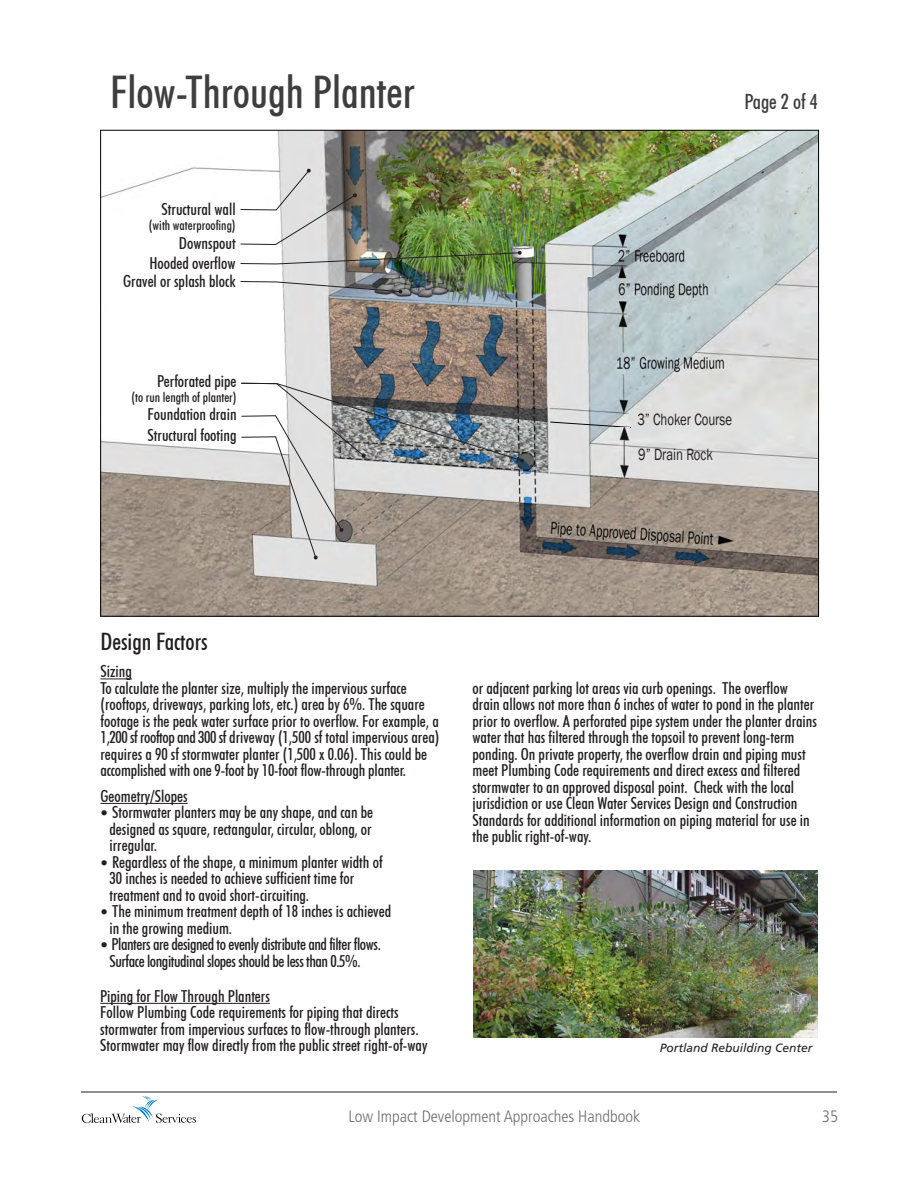
<style>
.page{position:relative;width:918px;height:1188px;background:#fff}
.page>*{position:absolute;margin:0;border:0;box-sizing:border-box;transform-origin:0 0}
.t1{font:500 condensed 45px "Futura BT";color:#3e3e3f}
.t2{font:500 condensed 24px "Futura BT";color:#231f20}
.t3{font:500 condensed 21px "Futura BT";color:#3e3e3f}
.t4{font:16.8px "Franklin Gothic";color:#231f20;scale:.76 1}
.t5{font:500 condensed 16.5px/16.5px "Futura BT";color:#231f20}
.t6{font:500 condensed 16.5px/16.5px "Futura BT";letter-spacing:-.025em;color:#231f20}
.t7{font:300 condensed 16.5px "Frutiger LT Pro";color:#6d6e71}
.t8{font:500 condensed 13.5px "Futura BT";color:#231f20}
.t9{font:italic 12px "Frutiger";color:#231f20}
.s1{font-family:"Frutiger";font-weight:400;font-stretch:normal;font-size:15px}
</style>
<div class="page">
<hr style="left:81px;top:1092px;width:756px;height:1px;background:#231f20">
<svg style="left:82px;top:1096px;width:114px;height:27px"></svg>
<hr style="left:100px;top:1003px;width:170px;height:1px;background:#231f20">
<hr style="left:100px;top:678px;width:32px;height:1px;background:#231f20">
<hr style="left:100px;top:803px;width:88px;height:1px;background:#231f20">
<img style="left:102px;top:132px;width:715px;height:483px">
<img style="left:473px;top:870px;width:345px;height:168px">
<svg style="left:240px;top:169px;width:117px;height:76px"></svg>
<img style="left:240px;top:251px;width:282px;height:14px">
<svg style="left:240px;top:281px;width:162px;height:13px"></svg>
<svg style="left:240px;top:382px;width:391px;height:177px"></svg>
<p class="t1" style="left:110px;top:65px;width:306px">Flow-Through Planter</p>
<p class="t5" style="left:162px;top:201px;width:76px">Structural wall</p>
<p class="t8" style="left:149px;top:217px;width:88px">(with waterproofing)</p>
<p class="t5" style="left:149px;top:234px;width:88px;line-height:19.5px;text-align:right">Downspout<br>Hooded overflow</p>
<p class="t5" style="left:123px;top:273px;width:114px">Gravel or splash block</p>
<p class="t5" style="left:157px;top:373px;width:81px">Perforated pipe</p>
<p class="t8" style="left:131px;top:389px;width:107px">(to run length of planter)</p>
<p class="t5" style="left:148px;top:406px;width:90px">Foundation drain</p>
<p class="t5" style="left:148px;top:427px;width:91px">Structural footing</p>
<p class="t3" style="left:744px;top:89px;width:75px">Page 2 of 4</p>
<p class="t4" style="left:637px;top:409px;width:126px">3” Choker Course</p>
<p class="t4" style="left:638px;top:444px;width:100px">9” Drain Rock</p>
<p class="t2" style="left:100px;top:627px;width:109px">Design Factors</p>
<p class="t5" style="left:100px;top:663px;width:33px">Sizing</p>
<p class="t5" style="left:100px;top:680px;width:340px">To calculate the planter size, multiply the impervious surface (rooftops, driveways, parking lots, etc.) area by 6%. The square footage is the peak water surface prior to overflow. For example, a 1,200 sf rooftop and 300 sf driveway (1,500 sf total impervious area) requires a 90 sf stormwater planter (1,500 x 0.06). This could be accomplished with one 9-foot by 10-foot flow-through planter.</p>
<p class="t5" style="left:100px;top:788px;width:89px">Geometry/Slopes</p>
<p class="t5" style="left:109px;top:804px;width:265px;text-align:justify;text-indent:-9px"><span class="s1">•</span> Stormwater planters may be any shape, and can be designed as square, rectangular, circular, oblong, or irregular.</p>
<p class="t5" style="left:109px;top:854px;width:275px;text-indent:-9px"><span class="s1">•</span> Regardless of the shape, a minimum planter width of<br>30 inches is needed to achieve sufficient time for treatment and to avoid short-circuiting.</p>
<p class="t5" style="left:109px;top:903px;width:283px;text-indent:-9px"><span class="s1">•</span> The minimum treatment depth of 18 inches is achieved in the growing medium.</p>
<p class="t6" style="left:109px;top:936px;width:273px;text-indent:-9px"><span class="s1">•</span> Planters are designed to evenly distribute and filter flows.<br>Surface longitudinal slopes should be less than 0.5%.</p>
<p class="t5" style="left:100px;top:988px;width:171px">Piping for Flow Through Planters</p>
<p class="t5" style="left:100px;top:1004px;width:329px">Follow Plumbing Code requirements for piping that directs stormwater from impervious surfaces to flow-through planters.<br>Stormwater may flow directly from the public street right-of-way</p>
<p class="t5" style="left:472px;top:679px;width:346px">or adjacent parking lot areas via curb openings. The overflow drain allows not more than 6 inches of water to pond in the planter prior to overflow. A perforated pipe system under the planter drains water that has filtered through the topsoil to prevent long-term ponding. On private property, the overflow drain and piping must meet Plumbing Code requirements and direct excess and filtered stormwater to an approved disposal point. Check with the local jurisdiction or use Clean Water Services Design and Construction Standards for additional information on piping material for use in the public right-of-way.</p>
<p class="t9" style="left:660px;top:1041px;width:154px">Portland Rebuilding Center</p>
<p class="t7" style="left:348px;top:1107px;width:293px">Low Impact Development Approaches Handbook</p>
<p class="t7" style="left:822px;top:1107px;width:17px">35</p>
</div>
